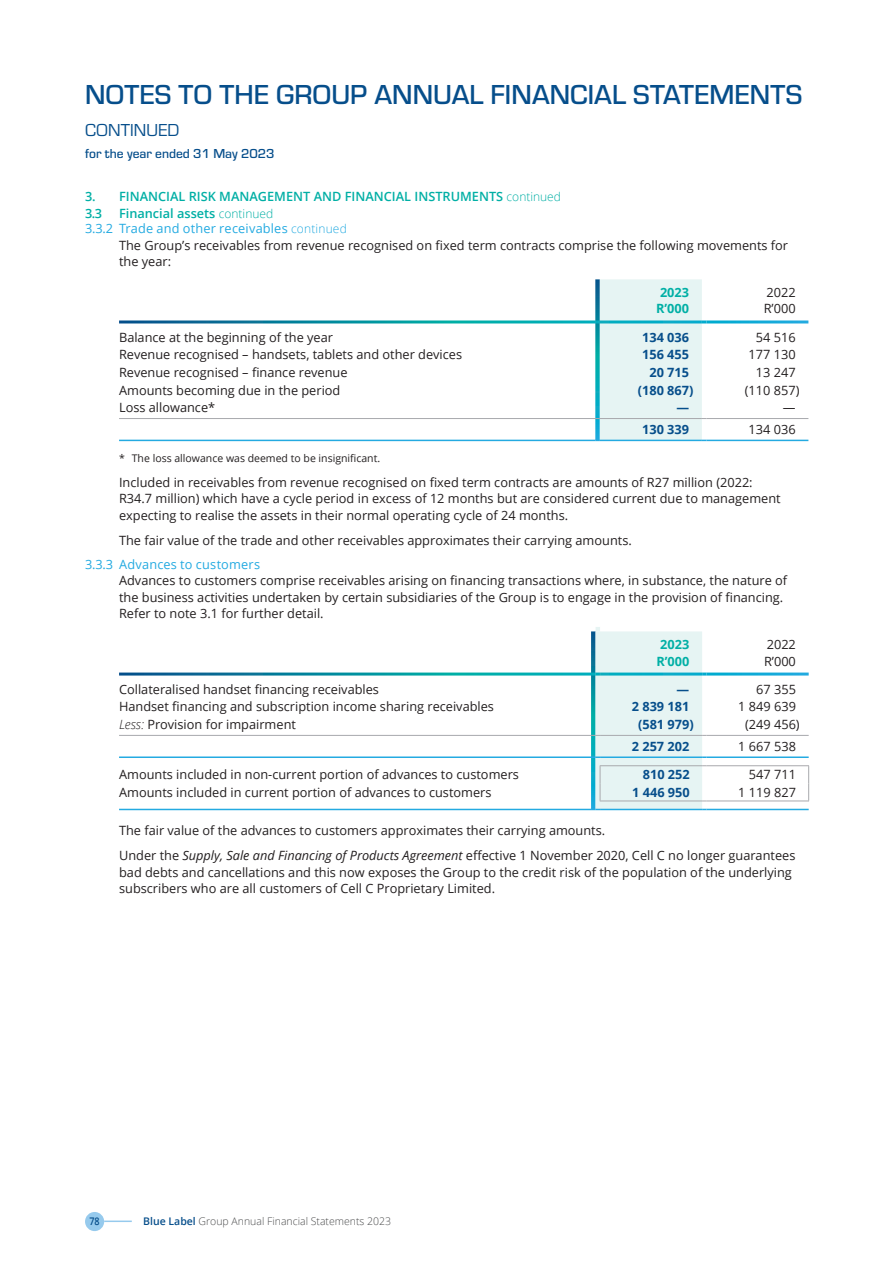
<style>
.page{position:relative;width:893px;height:1263px;background:#fff}
.page>*{position:absolute;margin:0;border:0;box-sizing:border-box;transform-origin:0 0}
.t1{font:500 28.5px "Eurostile";color:#064e8b}
.t2{font:18px "Eurostile";color:#064e8b}
.t3{font:500 13.5px "Eurostile";color:#064e8b}
.t4{font:12.75px/16.5px "Open Sans";color:#231f20}
.t5{font:600 12.75px/16.5px "Open Sans";color:#00afa5}
.t6{font:700 12.75px "Open Sans";color:#064e8b}
.t7{font:12.75px "Open Sans";letter-spacing:.015em;color:#24aae1}
.t8{font:700 12.75px/16.5px "Open Sans";color:#00afa5;text-align:center}
.t9{font:10.5px "Open Sans";color:#231f20}
.t10{font:300 10.5px "Open Sans";color:#4b4c4d}
.t11{font:600 10.5px "Open Sans";color:#064e8b;scale:.85 1}
.s1{font-weight:300;font-size:12px}
.s2{font-weight:300;font-style:italic}
.s3{font-style:italic}
.s4{font-weight:600;color:#064e8b}
</style>
<div class="page">
<div style="left:85px;top:1212px;width:19px;height:19px;background:#96caed;border-radius:50%"></div>
<hr style="left:104px;top:1220px;width:28px;height:2px;background:#96caed">
<hr style="left:119px;top:418px;width:476px;height:1px;background:#a8a9ad">
<hr style="left:706px;top:418px;width:102px;height:1px;background:#a8a9ad">
<hr style="left:119px;top:440px;width:476px;height:1px;background:#24aae1">
<svg style="left:595px;top:279px;width:111px;height:162px;background:#d8eeef"></svg>
<hr style="left:706px;top:440px;width:102px;height:1px;background:#24aae1">
<hr style="left:119px;top:735px;width:472px;height:1px;background:#a8a9ad">
<hr style="left:707px;top:735px;width:102px;height:1px;background:#a8a9ad">
<hr style="left:119px;top:756px;width:472px;height:2px;background:#24aae1">
<hr style="left:707px;top:756px;width:102px;height:2px;background:#24aae1">
<hr style="left:119px;top:809px;width:472px;height:1px;background:#24aae1">
<hr style="left:707px;top:809px;width:102px;height:1px;background:#24aae1">
<hr style="left:707px;top:765px;width:102px;height:1px;background:#a8a9ad">
<svg style="left:808px;top:766px;width:1px;height:34px"></svg>
<svg style="left:591px;top:627px;width:116px;height:183px;background:#d8edef"></svg>
<hr style="left:707px;top:800px;width:102px;height:1px;background:#a8a9ad">
<h1 class="t1" style="left:85px;top:75px;width:719px">NOTES TO THE GROUP ANNUAL FINANCIAL STATEMENTS</h1>
<h2 class="t2" style="left:85px;top:117px;width:96px">CONTINUED</h2>
<p class="t3" style="left:85px;top:144px;width:191px">for the year ended 31 May 2023</p>
<p class="t5" style="left:85px;top:188px;width:477px">3. FINANCIAL RISK MANAGEMENT AND FINANCIAL INSTRUMENTS <span class="s1">continued<br></span>3.3</p>
<p class="t5" style="left:119px;top:204px;width:156px">Financial assets <span class="s1">continued</span></p>
<p class="t7" style="left:85px;top:220px;width:263px">3.3.2 Trade and other receivables <span class="s1">continued</span></p>
<p class="t4" style="left:119px;top:237px;width:671px">The Group’s receivables from revenue recognised on fixed term contracts comprise the following movements for</p>
<p class="t4" style="left:119px;top:253px;width:54px">the year:</p>
<p class="t8" style="left:656px;top:284px;width:35px">2023<br>R’000</p>
<p class="t4" style="left:764px;top:284px;width:33px">2022<br>R’000</p>
<p class="t4" style="left:119px;top:328px;width:215px">Balance at the beginning of the year</p>
<p class="t6" style="left:642px;top:328px;width:48px">134 036</p>
<p class="t4" style="left:756px;top:328px;width:41px">54 516</p>
<p class="t4" style="left:119px;top:346px;width:345px">Revenue recognised – handsets, tablets and other devices</p>
<p class="t6" style="left:642px;top:346px;width:48px">156 455</p>
<p class="t4" style="left:749px;top:346px;width:49px">177 130</p>
<p class="t4" style="left:119px;top:364px;width:230px">Revenue recognised – finance revenue</p>
<p class="t6" style="left:649px;top:363px;width:41px">20 715</p>
<p class="t4" style="left:756px;top:364px;width:41px">13 247</p>
<p class="t4" style="left:119px;top:381px;width:223px">Amounts becoming due in the period</p>
<p class="t6" style="left:638px;top:381px;width:57px">(180 867)</p>
<p class="t4" style="left:745px;top:381px;width:56px">(110 857)</p>
<p class="t4" style="left:119px;top:399px;width:98px">Loss allowance*</p>
<p class="t6" style="left:676px;top:398px;width:14px">—</p>
<p class="t4" style="left:783px;top:399px;width:14px">—</p>
<p class="t6" style="left:642px;top:420px;width:48px">130 339</p>
<p class="t4" style="left:749px;top:421px;width:49px">134 036</p>
<p class="t9" style="left:119px;top:451px;width:263px">* The loss allowance was deemed to be insignificant.</p>
<p class="t4" style="left:119px;top:473px;width:663px">Included in receivables from revenue recognised on fixed term contracts are amounts of R27 million (2022:<br>R34.7 million) which have a cycle period in excess of 12 months but are considered current due to management expecting to realise the assets in their normal operating cycle of 24 months.</p>
<p class="t4" style="left:119px;top:531px;width:514px">The fair value of the trade and other receivables approximates their carrying amounts.</p>
<p class="t7" style="left:85px;top:555px;width:177px">3.3.3 Advances to customers</p>
<p class="t4" style="left:119px;top:572px;width:670px">Advances to customers comprise receivables arising on financing transactions where, in substance, the nature of the business activities undertaken by certain subsidiaries of the Group is to engage in the provision of financing.<br>Refer to note 3.1 for further detail.</p>
<p class="t8" style="left:656px;top:636px;width:35px">2023<br>R’000</p>
<p class="t4" style="left:764px;top:636px;width:33px">2022<br>R’000</p>
<p class="t4" style="left:119px;top:681px;width:261px">Collateralised handset financing receivables</p>
<p class="t6" style="left:677px;top:680px;width:14px">—</p>
<p class="t4" style="left:756px;top:681px;width:41px">67 355</p>
<p class="t4" style="left:119px;top:698px;width:376px">Handset financing and subscription income sharing receivables</p>
<p class="t6" style="left:632px;top:698px;width:59px">2 839 181</p>
<p class="t4" style="left:738px;top:698px;width:59px">1 849 639</p>
<p class="t4" style="left:119px;top:716px;width:178px"><span class="s2">Less:</span> Provision for impairment</p>
<p class="t6" style="left:638px;top:715px;width:57px">(581 979)</p>
<p class="t4" style="left:745px;top:716px;width:56px">(249 456)</p>
<p class="t6" style="left:632px;top:737px;width:59px">2 257 202</p>
<p class="t4" style="left:738px;top:738px;width:59px">1 667 538</p>
<p class="t4" style="left:119px;top:766px;width:401px">Amounts included in non-current portion of advances to customers</p>
<p class="t6" style="left:643px;top:765px;width:48px">810 252</p>
<p class="t4" style="left:749px;top:766px;width:49px">547 711</p>
<p class="t4" style="left:119px;top:783px;width:374px">Amounts included in current portion of advances to customers</p>
<p class="t6" style="left:632px;top:783px;width:59px">1 446 950</p>
<p class="t4" style="left:738px;top:783px;width:59px">1 119 827</p>
<p class="t4" style="left:119px;top:818px;width:678px;line-height:25px">The fair value of the advances to customers approximates their carrying amounts.<br>Under the <span class="s3">Supply, Sale and Financing of Products Agreement</span> effective 1 November 2020, Cell C no longer guarantees</p>
<p class="t4" style="left:119px;top:863px;width:674px">bad debts and cancellations and this now exposes the Group to the credit risk of the population of the underlying subscribers who are all customers of Cell C Proprietary Limited.</p>
<p class="t11" style="left:90px;top:1214px;width:13px">78</p>
<p class="t10" style="left:143px;top:1214px;width:249px"><span class="s4">Blue Label</span> Group Annual Financial Statements 2023</p>
</div>
